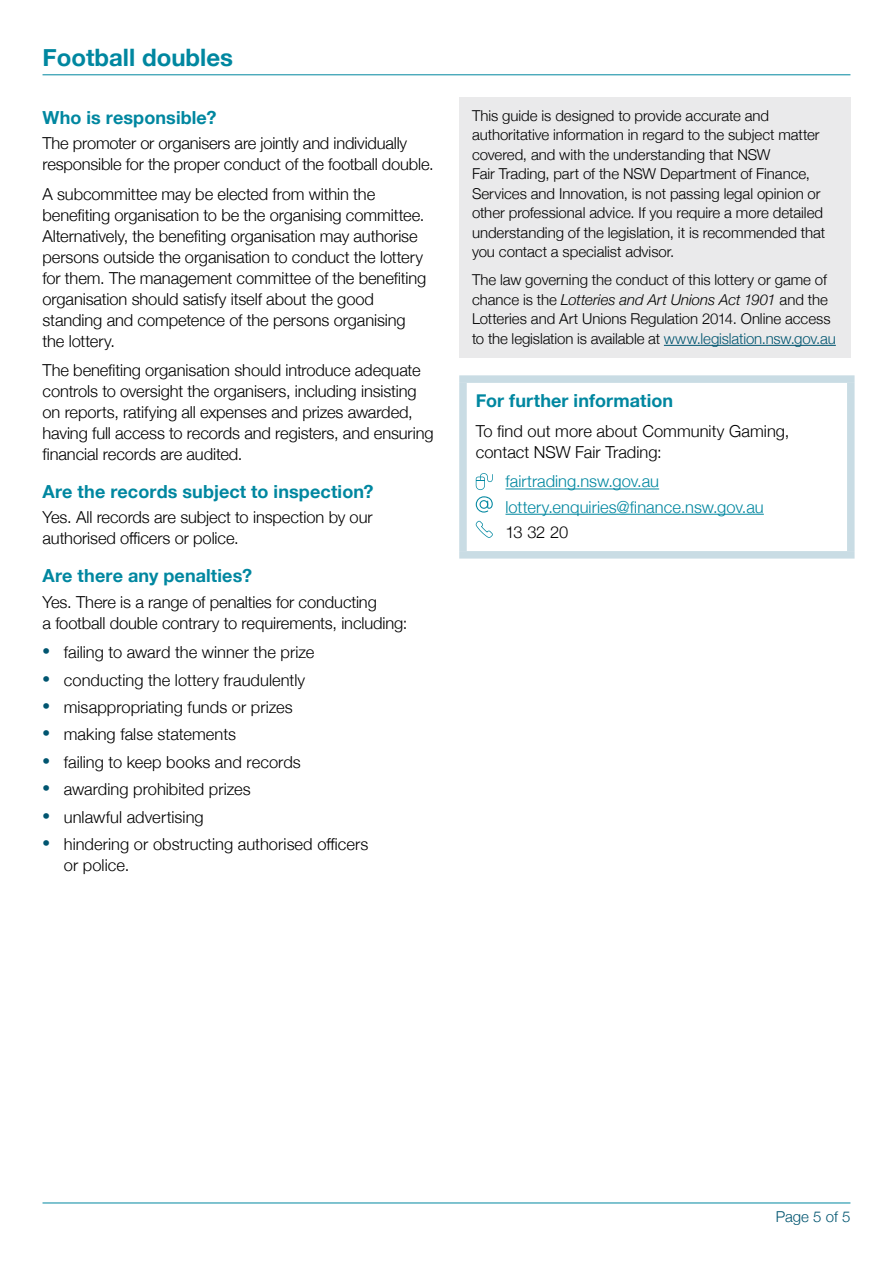
<style>
.page{position:relative;width:893px;height:1263px;background:#fff}
.page>*{position:absolute;margin:0;border:0;box-sizing:border-box;transform-origin:0 0}
.t1{font:700 24px "Helvetica Neue";color:#0087a0}
.B3___Subhead_size_1{font:700 18px "Helvetica Neue";letter-spacing:.005em;color:#0087a0}
.Body_copy_-_Standard{font:300 16.5px/21px "Helvetica Neue";letter-spacing:-.005em;color:#000}
.Info_Page_Boxes_Body{font:300 16.5px "Helvetica Neue";color:#0087a0}
.Info_Page_Boxes_Body-2{font:300 16.5px "Helvetica Neue";color:#000}
.P3___Notes_box_body{font:300 15px/19.5px "Helvetica Neue";letter-spacing:-.005em;color:#000}
.t2{font:300 15px "Helvetica Neue";color:#005570}
.s1{font-family:"Myriad Pro";font-weight:400;font-size:27px;color:#005570}
.s2{font-style:italic}
.s3{color:#005570}
</style>
<div class="page">
<hr style="left:43px;top:74px;width:807px;height:1px;background:#0087a0">
<hr style="left:43px;top:1202px;width:807px;height:1px;background:#0087a0">
<div style="left:459px;top:98px;width:391px;height:173px;background:#eaeaeb"></div>
<div style="left:459px;top:262px;width:391px;height:96px;background:#eaeaeb"></div>
<hr style="left:664px;top:345px;width:172px;height:1px;background:#005570">
<div style="left:459px;top:375px;width:395px;height:8px;background:#c9dce4"></div>
<div style="left:459px;top:383px;width:8px;height:168px;background:#c9dce4"></div>
<div style="left:847px;top:383px;width:7px;height:168px;background:#c9dce4"></div>
<div style="left:459px;top:551px;width:395px;height:8px;background:#c9dce4"></div>
<hr style="left:505px;top:488px;width:154px;height:1px;background:#0087a0">
<hr style="left:505px;top:514px;width:259px;height:1px;background:#0087a0">
<svg style="left:476px;top:473px;width:17px;height:17px"></svg>
<svg style="left:476px;top:496px;width:17px;height:17px"></svg>
<svg style="left:476px;top:521px;width:17px;height:17px"></svg>
<h1 class="t1" style="left:43px;top:39px;width:192px">Football doubles</h1>
<p class="B3___Subhead_size_1" style="left:43px;top:103px;width:175px">Who is responsible?</p>
<p class="Body_copy_-_Standard" style="left:43px;top:132px;width:393px">The promoter or organisers are jointly and individually responsible for the proper conduct of the football double.</p>
<p class="Body_copy_-_Standard" style="left:43px;top:182px;width:385px">A subcommittee may be elected from within the benefiting organisation to be the organising committee.<br>Alternatively, the benefiting organisation may authorise persons outside the organisation to conduct the lottery for them. The management committee of the benefiting organisation should satisfy itself about the good standing and competence of the persons organising the lottery.</p>
<p class="Body_copy_-_Standard" style="left:43px;top:359px;width:393px">The benefiting organisation should introduce adequate controls to oversight the organisers, including insisting on reports, ratifying all expenses and prizes awarded, having full access to records and registers, and ensuring financial records are audited.</p>
<p class="B3___Subhead_size_1" style="left:43px;top:478px;width:333px">Are the records subject to inspection?</p>
<p class="Body_copy_-_Standard" style="left:43px;top:506px;width:332px">Yes. All records are subject to inspection by our authorised officers or police.</p>
<p class="B3___Subhead_size_1" style="left:43px;top:562px;width:211px">Are there any penalties?</p>
<p class="Body_copy_-_Standard" style="left:43px;top:590px;width:366px">Yes. There is a range of penalties for conducting<br>a football double contrary to requirements, including:</p>
<p class="Body_copy_-_Standard" style="left:43px;top:641px;width:273px"><span class="s1">•</span> failing to award the winner the prize</p>
<p class="Body_copy_-_Standard" style="left:43px;top:668px;width:264px"><span class="s1">•</span> conducting the lottery fraudulently</p>
<p class="Body_copy_-_Standard" style="left:43px;top:695px;width:252px"><span class="s1">•</span> misappropriating funds or prizes</p>
<p class="Body_copy_-_Standard" style="left:43px;top:723px;width:195px"><span class="s1">•</span> making false statements</p>
<p class="Body_copy_-_Standard" style="left:43px;top:750px;width:260px"><span class="s1">•</span> failing to keep books and records</p>
<p class="Body_copy_-_Standard" style="left:43px;top:777px;width:210px"><span class="s1">•</span> awarding prohibited prizes</p>
<p class="Body_copy_-_Standard" style="left:43px;top:805px;width:163px"><span class="s1">•</span> unlawful advertising</p>
<p class="Body_copy_-_Standard" style="left:64px;top:832px;width:306px;text-indent:-21px"><span class="s1">•</span> hindering or obstructing authorised officers or police.</p>
<p class="P3___Notes_box_body" style="left:472px;top:105px;width:355px">This guide is designed to provide accurate and authoritative information in regard to the subject matter covered, and with the understanding that NSW<br>Fair Trading, part of the NSW Department of Finance, Services and Innovation, is not passing legal opinion or other professional advice. If you require a more detailed understanding of the legislation, it is recommended that you contact a specialist advisor.</p>
<p class="P3___Notes_box_body" style="left:472px;top:269px;width:365px">The law governing the conduct of this lottery or game of chance is the <span class="s2">Lotteries and Art Unions Act 1901</span> and the Lotteries and Art Unions Regulation 2014. Online access to the legislation is available at <span class="s3">www.legislation.nsw.gov.au</span></p>
<p class="B3___Subhead_size_1" style="left:476px;top:387px;width:199px">For further information</p>
<p class="Body_copy_-_Standard" style="left:476px;top:419px;width:315px">To find out more about Community Gaming, contact NSW Fair Trading:</p>
<p class="Info_Page_Boxes_Body" style="left:505px;top:468px;width:155px">fairtrading.nsw.gov.au</p>
<p class="Info_Page_Boxes_Body" style="left:505px;top:493px;width:260px">lottery.enquiries@finance.nsw.gov.au</p>
<p class="Info_Page_Boxes_Body-2" style="left:505px;top:519px;width:64px">13 32 20</p>
<p class="t2" style="left:776px;top:1205px;width:76px">Page 5 of 5</p>
</div>
